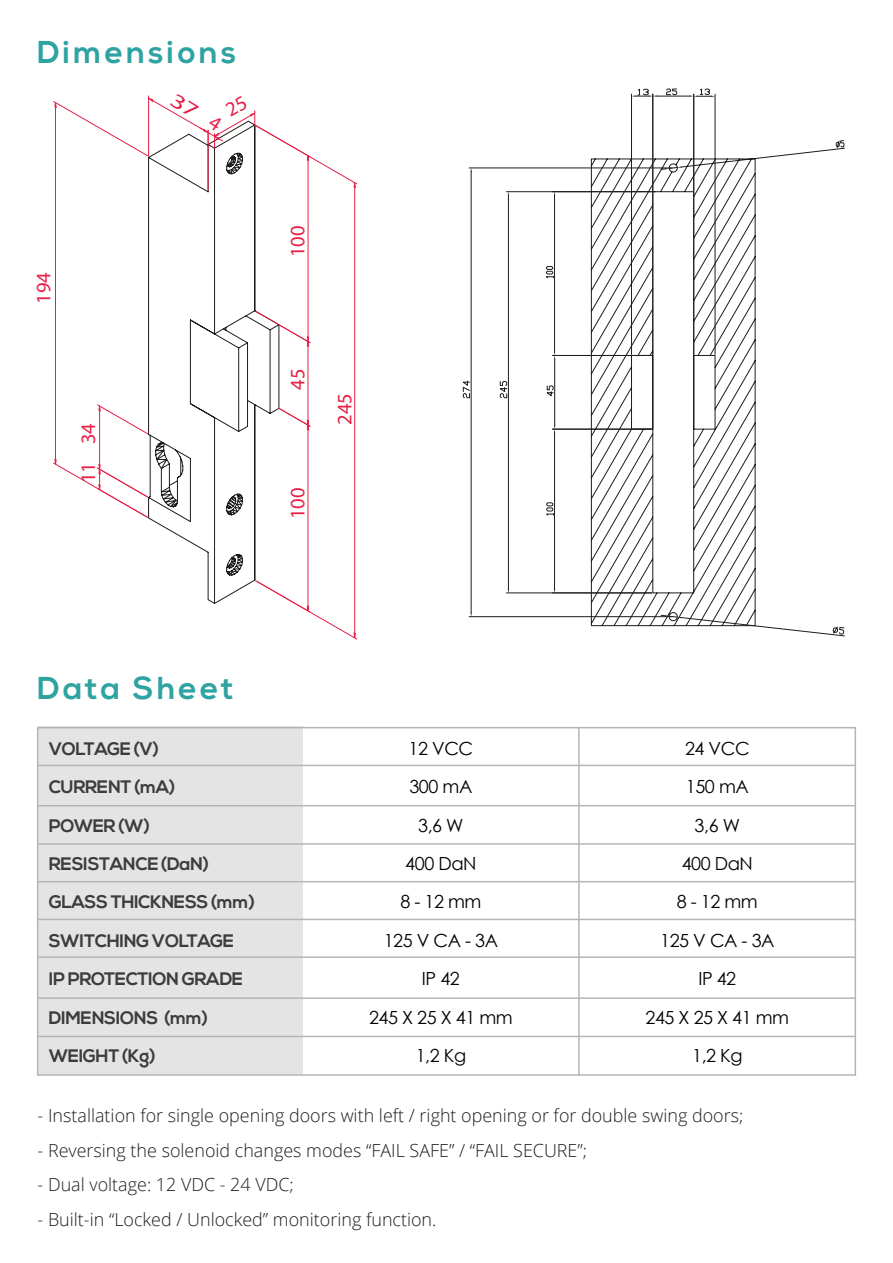
<style>
.page{position:relative;width:893px;height:1263px;background:#fff}
.page>*{position:absolute;margin:0;border:0;box-sizing:border-box;transform-origin:0 0}
.t1{font:700 31.5px "Nexa";letter-spacing:.1em;color:#2fa3a2}
.t2{font:20.55px "Myriad";color:#e62046}
.t3{font:700 18.15px/38.4px "Nexa";letter-spacing:-.025em;color:#3c3c3c}
.t4{font:18.15px/38.4px "Century Gothic";letter-spacing:-.025em;color:#010101;text-align:center}
.t5{font:300 18px "Open Sans";color:#1d1d1b}
</style>
<div class="page">
<svg style="left:148px;top:189px;width:132px;height:415px"></svg>
<hr style="left:354px;top:187px;width:1px;height:446px;background:#e62046">
<hr style="left:99px;top:411px;width:1px;height:54px;background:#e62046">
<svg style="left:97px;top:404px;width:52px;height:31px"></svg>
<hr style="left:308px;top:430px;width:1px;height:176px;background:#e62046">
<svg style="left:255px;top:580px;width:103px;height:60px"></svg>
<hr style="left:308px;top:346px;width:1px;height:74px;background:#e62046">
<svg style="left:278px;top:407px;width:33px;height:25px"></svg>
<hr style="left:308px;top:160px;width:1px;height:177px;background:#e62046">
<svg style="left:255px;top:310px;width:56px;height:38px"></svg>
<hr style="left:55px;top:107px;width:1px;height:353px;background:#e62046">
<svg style="left:53px;top:458px;width:96px;height:60px"></svg>
<hr style="left:208px;top:130px;width:1px;height:61px;background:#e62046">
<svg style="left:590px;top:140px;width:255px;height:487px"></svg>
<svg style="left:660px;top:614px;width:185px;height:22px"></svg>
<svg style="left:468px;top:399px;width:205px;height:219px"></svg>
<svg style="left:463px;top:167px;width:34px;height:232px"></svg>
<svg style="left:497px;top:88px;width:219px;height:506px"></svg>
<div style="left:38px;top:727px;width:264px;height:348px;background:#e5e4e4"></div>
<div style="left:37px;top:727px;width:819px;height:349px;border:2px solid #b5b5b5"></div>
<hr style="left:38px;top:765px;width:817px;height:1px;background:#b5b5b5">
<hr style="left:578px;top:728px;width:2px;height:347px;background:#b5b5b5">
<hr style="left:38px;top:805px;width:817px;height:1px;background:#b5b5b5">
<hr style="left:38px;top:881px;width:817px;height:1px;background:#b5b5b5">
<hr style="left:38px;top:919px;width:817px;height:1px;background:#b5b5b5">
<hr style="left:38px;top:956px;width:817px;height:2px;background:#b5b5b5">
<hr style="left:38px;top:997px;width:817px;height:2px;background:#b5b5b5">
<hr style="left:38px;top:1036px;width:817px;height:1px;background:#b5b5b5">
<hr style="left:38px;top:843px;width:817px;height:2px;background:#b5b5b5">
<svg style="left:53px;top:95px;width:305px;height:94px"></svg>
<h1 class="t1" style="left:38px;top:34px;width:200px">Dimensions</h1>
<p class="t2" style="left:31px;top:304px;width:33px;rotate:-90deg">194</p>
<p class="t2" style="left:75px;top:444px;width:23px;rotate:-90deg">34</p>
<p class="t2" style="left:75px;top:483px;width:23px;rotate:-90deg">11</p>
<p class="t2" style="left:285px;top:257px;width:33px;rotate:-90deg">100</p>
<p class="t2" style="left:285px;top:390px;width:23px;rotate:-90deg">45</p>
<p class="t2" style="left:285px;top:519px;width:33px;rotate:-90deg">100</p>
<p class="t2" style="left:332px;top:425px;width:33px;rotate:-90deg">245</p>
<h1 class="t1" style="left:38px;top:670px;width:198px">Data Sheet</h1>
<p class="t3" style="left:49px;top:730px;width:207px">VOLTAGE (V)<br>CURRENT (mA)<br>POWER (W)<br>RESISTANCE (DaN)<br>GLASS THICKNESS (mm)<br>SWITCHING VOLTAGE<br>IP PROTECTION GRADE<br>DIMENSIONS (mm)<br>WEIGHT (Kg)</p>
<p class="t4" style="left:369px;top:729px;width:145px">12 VCC<br>300 mA<br>3,6 W<br>400 DaN<br>8 - 12 mm<br>125 V CA - 3A<br>IP 42<br>245 X 25 X 41 mm<br>1,2 Kg</p>
<p class="t4" style="left:645px;top:729px;width:145px">24 VCC<br>150 mA<br>3,6 W<br>400 DaN<br>8 - 12 mm<br>125 V CA - 3A<br>IP 42<br>245 X 25 X 41 mm<br>1,2 Kg</p>
<p class="t5" style="left:38px;top:1103px;width:707px">- Installation for single opening doors with left / right opening or for double swing doors;</p>
<p class="t5" style="left:38px;top:1138px;width:551px">- Reversing the solenoid changes modes “FAIL SAFE” / “FAIL SECURE”;</p>
<p class="t5" style="left:38px;top:1172px;width:258px">- Dual voltage: 12 VDC - 24 VDC;</p>
<p class="t5" style="left:38px;top:1207px;width:400px">- Built-in “Locked / Unlocked” monitoring function.</p>
</div>
